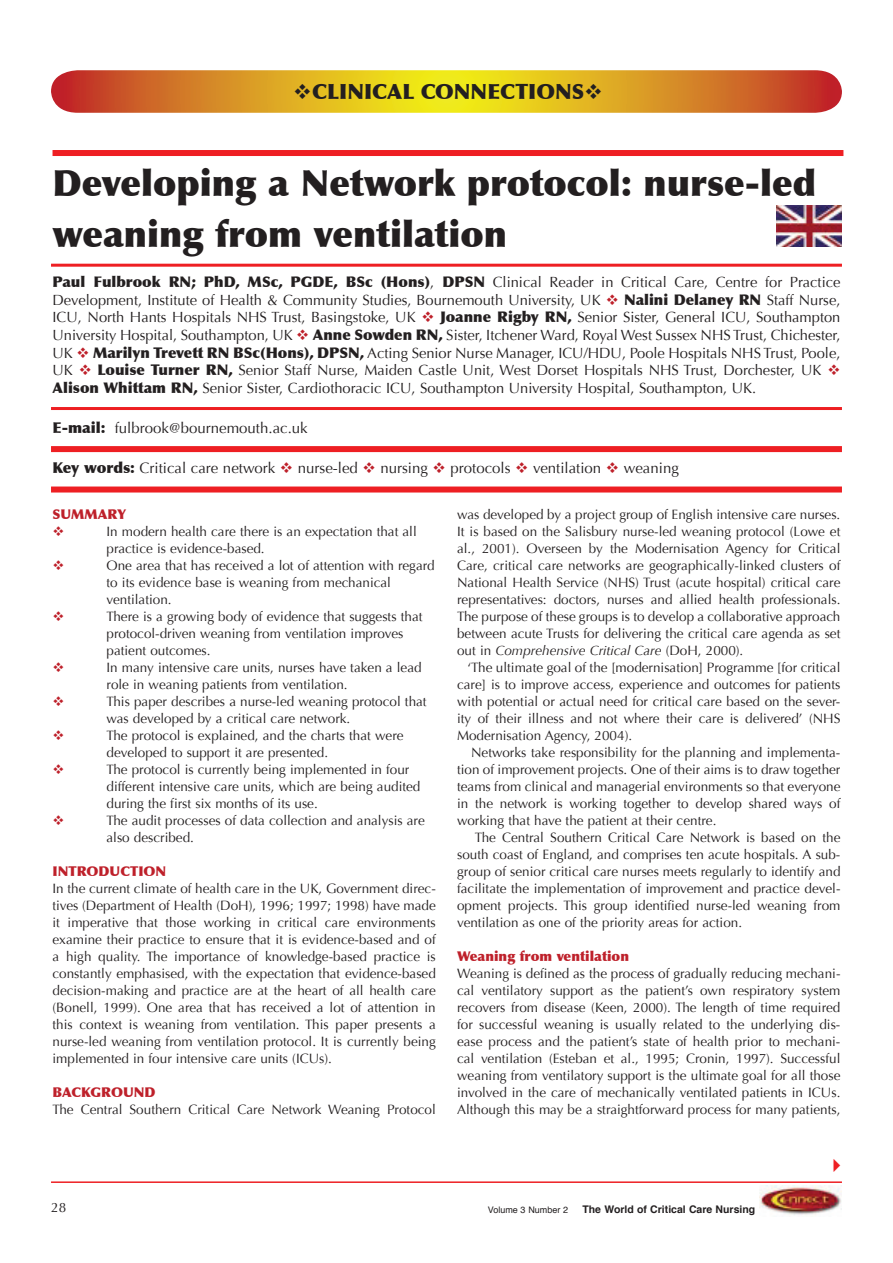
<style>
.page{position:relative;width:893px;height:1263px;background:#fff}
.page>*{position:absolute;margin:0;border:0;box-sizing:border-box;transform-origin:0 0}
.t1{font:900 36px/51px "Optima";color:#231f20}
.t2{font:900 21px "Optima";color:#231f20}
.t3{font:15px "Optima";color:#231f20}
.t4{font:14.7px/17.7px "Optima";color:#231f20;text-align:justify}
.t5{font:13.5px/17px "Optima";color:#231f20}
.t6{font:900 13.5px "Optima";color:#be202a}
.t7{font:700 10.5px "Helvetica";color:#231f20}
.t8{font:9px "Helvetica";color:#231f20}
.s1{font-weight:900}
.s2{color:#be202a}
.s3{font-style:italic}
</style>
<div class="page">
<div style="left:53px;top:150px;width:790px;height:6px;background:#ee1f23"></div>
<hr style="left:51px;top:1181px;width:791px;height:2px;background:#ee1f23">
<img style="left:760px;top:1186px;width:81px;height:29px">
<svg style="left:51px;top:70px;width:791px;height:43px;background:#db9828"></svg>
<hr style="left:51px;top:264px;width:791px;height:3px;background:#ee1f23">
<hr style="left:51px;top:407px;width:791px;height:3px;background:#ee1f23">
<div style="left:51px;top:446px;width:791px;height:6px;background:#ee1f23"></div>
<div style="left:51px;top:486px;width:791px;height:6px;background:#ee1f23"></div>
<img style="left:776px;top:205px;width:66px;height:42px">
<h2 class="t2" style="left:293px;top:79px;width:311px">❖CLINICAL CONNECTIONS❖</h2>
<h1 class="t1" style="left:53px;top:158px;width:765px">Developing a Network protocol: nurse-led weaning from ventilation</h1>
<p class="t4" style="left:53px;top:274px;width:789px"><span class="s1">Paul Fulbrook RN; PhD, MSc, PGDE, BSc (Hons)</span>, <span class="s1">DPSN</span> Clinical Reader in Critical Care, Centre for Practice Development, Institute of Health &amp; Community Studies, Bournemouth University, UK <span class="s2">❖</span> <span class="s1">Nalini Delaney RN</span> Staff Nurse, ICU, North Hants Hospitals NHS Trust, Basingstoke, UK <span class="s2">❖</span> <span class="s1">Joanne Rigby RN,</span> Senior Sister, General ICU, Southampton University Hospital, Southampton, UK <span class="s2">❖</span> <span class="s1">Anne Sowden RN,</span> Sister, Itchener Ward, Royal West Sussex NHS Trust, Chichester, UK <span class="s2">❖</span> <span class="s1">Marilyn Trevett RN BSc(Hons), DPSN,</span> Acting Senior Nurse Manager, ICU/HDU, Poole Hospitals NHS Trust, Poole, UK <span class="s2">❖</span> <span class="s1">Louise Turner RN,</span> Senior Staff Nurse, Maiden Castle Unit, West Dorset Hospitals NHS Trust, Dorchester, UK <span class="s2">❖ </span><span class="s1">Alison Whittam RN,</span> Senior Sister, Cardiothoracic ICU, Southampton University Hospital, Southampton, UK.</p>
<p class="t3" style="left:53px;top:419px;width:257px"><span class="s1">E-mail:</span> fulbrook@bournemouth.ac.uk</p>
<p class="t3" style="left:53px;top:459px;width:628px"><span class="s1">Key words:</span> Critical care network <span class="s2">❖</span> nurse-led <span class="s2">❖</span> nursing <span class="s2">❖</span> protocols <span class="s2">❖</span> ventilation <span class="s2">❖</span> weaning</p>
<p class="t6" style="left:53px;top:506px;width:75px">SUMMARY</p>
<p class="t5" style="left:107px;top:523px;width:312px">In modern health care there is an expectation that all practice is evidence-based.</p>
<p class="t5" style="left:107px;top:557px;width:330px">One area that has received a lot of attention with regard to its evidence base is weaning from mechanical ventilation.</p>
<p class="t5" style="left:107px;top:608px;width:317px">There is a growing body of evidence that suggests that protocol-driven weaning from ventilation improves patient outcomes.</p>
<p class="t5" style="left:107px;top:659px;width:317px">In many intensive care units, nurses have taken a lead role in weaning patients from ventilation.</p>
<p class="t5" style="left:107px;top:693px;width:322px">This paper describes a nurse-led weaning protocol that was developed by a critical care network.</p>
<p class="t5" style="left:107px;top:727px;width:299px">The protocol is explained, and the charts that were developed to support it are presented.</p>
<p class="t5" style="left:107px;top:761px;width:315px">The protocol is currently being implemented in four different intensive care units, which are being audited during the first six months of its use.</p>
<p class="t5" style="left:107px;top:812px;width:320px">The audit processes of data collection and analysis are also described.</p>
<p class="t6" style="left:53px;top:863px;width:115px">INTRODUCTION</p>
<p class="t5" style="left:53px;top:880px;width:385px;text-align:justify">In the current climate of health care in the UK, Government direc&shy;tives (Department of Health (DoH), 1996; 1997; 1998) have made it imperative that those working in critical care environments examine their practice to ensure that it is evidence-based and of a high quality. The importance of knowledge-based practice is constantly emphasised, with the expectation that evidence-based decision-making and practice are at the heart of all health care (Bonell, 1999). One area that has received a lot of attention in this context is weaning from ventilation. This paper presents a nurse-led weaning from ventilation protocol. It is currently being implemented in four intensive care units (ICUs).</p>
<p class="t6" style="left:53px;top:1084px;width:105px">BACKGROUND</p>
<p class="t5" style="left:53px;top:1101px;width:385px">The Central Southern Critical Care Network Weaning Protocol</p>
<p class="t5" style="left:457px;top:506px;width:385px;text-align:justify">was developed by a project group of English intensive care nurses.<br>It is based on the Salisbury nurse-led weaning protocol (Lowe et al., 2001). Overseen by the Modernisation Agency for Critical Care, critical care networks are geographically-linked clusters of National Health Service (NHS) Trust (acute hospital) critical care representatives: doctors, nurses and allied health professionals.<br>The purpose of these groups is to develop a collaborative approach between acute Trusts for delivering the critical care agenda as set out in <span class="s3">Comprehensive Critical Care</span> (DoH, 2000).</p>
<p class="t5" style="left:457px;top:659px;width:385px;text-align:justify;text-indent:10px">‘The ultimate goal of the [modernisation] Programme [for critical care] is to improve access, experience and outcomes for patients with potential or actual need for critical care based on the sever&shy;ity of their illness and not where their care is delivered’ (NHS Modernisation Agency, 2004).</p>
<p class="t5" style="left:457px;top:744px;width:385px;text-align:justify;text-indent:14px">Networks take responsibility for the planning and implementa&shy;tion of improvement projects. One of their aims is to draw together teams from clinical and managerial environments so that everyone in the network is working together to develop shared ways of working that have the patient at their centre.</p>
<p class="t5" style="left:457px;top:829px;width:385px;text-align:justify;text-indent:18px">The Central Southern Critical Care Network is based on the south coast of England, and comprises ten acute hospitals. A sub&shy;group of senior critical care nurses meets regularly to identify and facilitate the implementation of improvement and practice devel&shy;opment projects. This group identified nurse-led weaning from ventilation as one of the priority areas for action.</p>
<p class="t6" style="left:457px;top:948px;width:174px">Weaning from ventilation</p>
<p class="t5" style="left:457px;top:965px;width:385px;text-align:justify">Weaning is defined as the process of gradually reducing mechani&shy;cal ventilatory support as the patient’s own respiratory system recovers from disease (Keen, 2000). The length of time required for successful weaning is usually related to the underlying dis&shy;ease process and the patient’s state of health prior to mechani&shy;cal ventilation (Esteban et al., 1995; Cronin, 1997). Successful weaning from ventilatory support is the ultimate goal for all those involved in the care of mechanically ventilated patients in ICUs.<br>Although this may be a straightforward process for many patients,</p>
<p class="t5" style="left:51px;top:1199px;width:17px">28</p>
<p class="t8" style="left:488px;top:1206px;width:82px">Volume 3 Number 2</p>
<p class="t7" style="left:582px;top:1205px;width:174px">The World of Critical Care Nursing</p>
</div>
